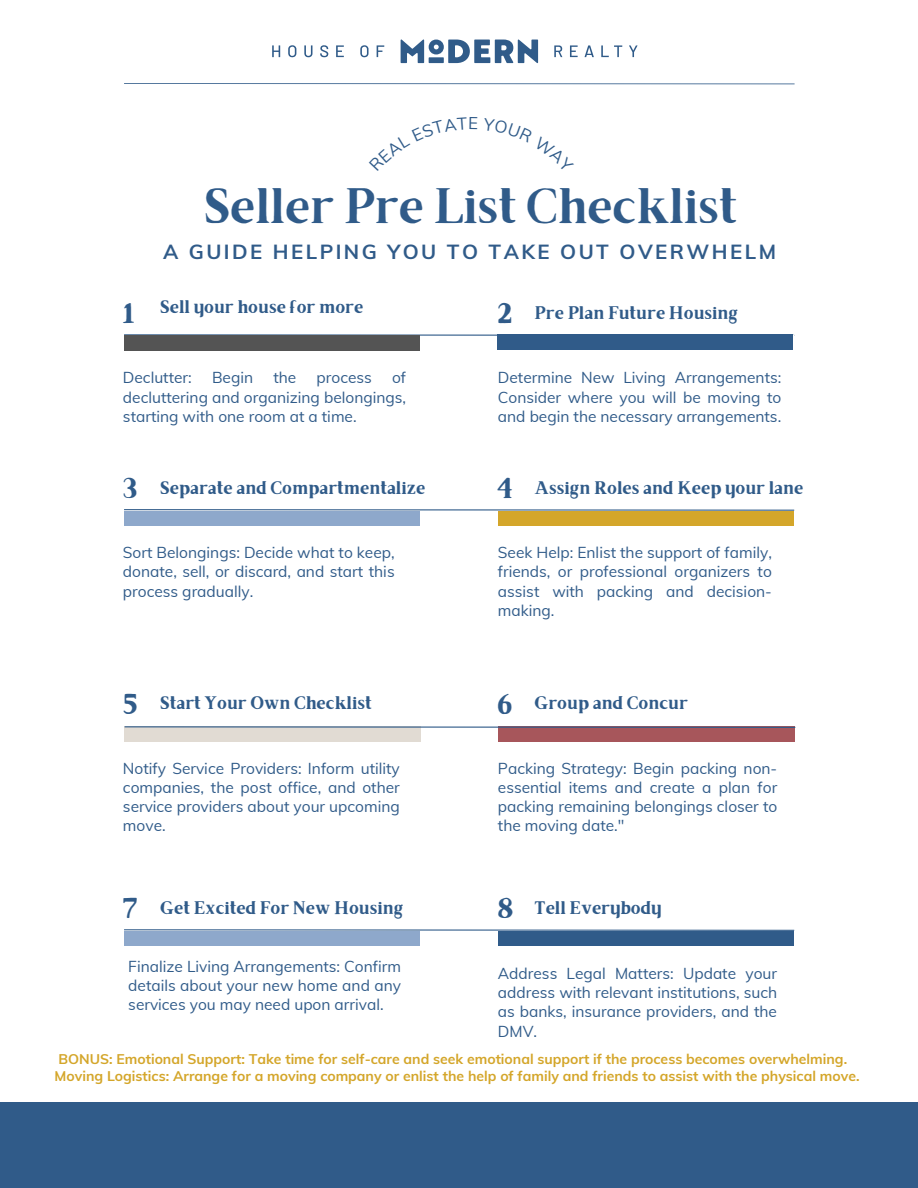
<style>
.page{position:relative;width:918px;height:1188px;background:#fff}
.page>*{position:absolute;margin:0;border:0;box-sizing:border-box;transform-origin:0 0}
.t1{font:49.8px "Brixton TC";color:#305b89}
.t2{font:700 28.95px "Brixton TC";color:#305b89}
.t3{font:700 20.4px "Muli";letter-spacing:.12em;color:#305b89}
.t4{font:700 18.3px "Brixton TC";color:#305b89}
.t5{font:15.45px/19.2px "Muli";color:#305b89;text-align:justify}
.t6{font:700 13.95px/16.8px "Muli";color:#d4a62a}
</style>
<div class="page">
<svg style="left:272px;top:45px;width:8px;height:12px"></svg>
<svg style="left:288px;top:45px;width:8px;height:12px"></svg>
<svg style="left:304px;top:45px;width:8px;height:12px"></svg>
<svg style="left:320px;top:45px;width:8px;height:12px"></svg>
<svg style="left:336px;top:45px;width:8px;height:12px"></svg>
<svg style="left:360px;top:45px;width:9px;height:12px"></svg>
<svg style="left:377px;top:45px;width:7px;height:12px"></svg>
<svg style="left:401px;top:39px;width:137px;height:24px"></svg>
<div style="left:429px;top:57px;width:15px;height:6px;background:#305b89"></div>
<svg style="left:554px;top:45px;width:8px;height:12px"></svg>
<svg style="left:570px;top:45px;width:8px;height:12px"></svg>
<svg style="left:585px;top:45px;width:9px;height:12px"></svg>
<svg style="left:601px;top:45px;width:21px;height:12px"></svg>
<svg style="left:629px;top:45px;width:9px;height:12px"></svg>
<hr style="left:124px;top:83px;width:671px;height:1px;background:#305b89">
<svg style="left:124px;top:334px;width:671px;height:2px"></svg>
<div style="left:124px;top:336px;width:296px;height:15px;background:#545454"></div>
<div style="left:497px;top:335px;width:296px;height:15px;background:#305b89"></div>
<svg style="left:124px;top:509px;width:671px;height:2px"></svg>
<div style="left:124px;top:511px;width:296px;height:15px;background:#8ea8cb"></div>
<div style="left:498px;top:511px;width:296px;height:15px;background:#d4a62a"></div>
<div style="left:124px;top:726px;width:296px;height:15px;background:#e1dbd3"></div>
<div style="left:499px;top:726px;width:296px;height:15px;background:#a7565b"></div>
<svg style="left:124px;top:726px;width:672px;height:3px"></svg>
<svg style="left:124px;top:929px;width:671px;height:2px"></svg>
<div style="left:124px;top:931px;width:296px;height:15px;background:#8ea8cb"></div>
<div style="left:498px;top:931px;width:296px;height:15px;background:#305b89"></div>
<div style="left:0;top:1103px;width:918px;height:85px;background:#305b89"></div>
<h3 class="t1" style="left:204px;top:188px;width:534px">Seller Pre List Checklist</h3>
<h2 class="t2" style="left:123px;top:303px;width:13px">1</h2>
<p class="t3" style="left:163px;top:239px;width:615px">A GUIDE HELPING YOU TO TAKE OUT OVERWHELM</p>
<p class="t4" style="left:160px;top:301px;width:205px">Sell your house for more</p>
<p class="t2" style="left:497px;top:303px;width:16px">2</p>
<p class="t4" style="left:535px;top:306px;width:205px">Pre Plan Future Housing</p>
<p class="t5" style="left:123px;top:368px;width:285px;text-indent:269px">of decluttering and organizing belongings, starting with one room at a time.</p>
<p class="t5" style="left:123px;top:368px;width:70px">Declutter:</p>
<p class="t5" style="left:212px;top:368px;width:43px">Begin</p>
<p class="t5" style="left:273px;top:368px;width:24px">the</p>
<p class="t5" style="left:317px;top:368px;width:57px">process</p>
<p class="t5" style="left:498px;top:368px;width:285px">Determine New Living Arrangements:<br>Consider where you will be moving to and begin the necessary arrangements.</p>
<p class="t2" style="left:123px;top:478px;width:16px">3</p>
<p class="t4" style="left:160px;top:481px;width:267px">Separate and Compartmentalize</p>
<p class="t2" style="left:497px;top:478px;width:17px">4</p>
<p class="t4" style="left:535px;top:481px;width:270px">Assign Roles and Keep your lane</p>
<p class="t5" style="left:123px;top:543px;width:273px">Sort Belongings: Decide what to keep, donate, sell, or discard, and start this process gradually.</p>
<p class="t5" style="left:498px;top:543px;width:275px">Seek Help: Enlist the support of family, friends, or professional organizers to assist with packing and decision&shy;making.</p>
<p class="t2" style="left:123px;top:693px;width:16px">5</p>
<p class="t4" style="left:160px;top:697px;width:213px">Start Your Own Checklist</p>
<h3 class="t2" style="left:497px;top:693px;width:16px">6</h3>
<p class="t4" style="left:535px;top:697px;width:155px">Group and Concur</p>
<p class="t5" style="left:123px;top:759px;width:278px">Notify Service Providers: Inform utility companies, the post office, and other service providers about your upcoming move.</p>
<p class="t5" style="left:498px;top:759px;width:281px">Packing Strategy: Begin packing non&shy;essential items and create a plan for packing remaining belongings closer to the moving date."</p>
<h1 class="t2" style="left:123px;top:898px;width:16px">7</h1>
<p class="t4" style="left:160px;top:901px;width:245px">Get Excited For New Housing</p>
<h3 class="t2" style="left:497px;top:898px;width:17px">8</h3>
<p class="t4" style="left:535px;top:901px;width:129px">Tell Everybody</p>
<p class="t5" style="left:128px;top:957px;width:274px">Finalize Living Arrangements: Confirm details about your new home and any services you may need upon arrival.</p>
<p class="t5" style="left:498px;top:964px;width:281px">Address Legal Matters: Update your address with relevant institutions, such as banks, insurance providers, and the DMV.</p>
<p class="t6" style="left:55px;top:1050px;width:806px">BONUS: Emotional Support: Take time for self-care and seek emotional support if the process becomes overwhelming.<br>Moving Logistics: Arrange for a moving company or enlist the help of family and friends to assist with the physical move.</p>
</div>
